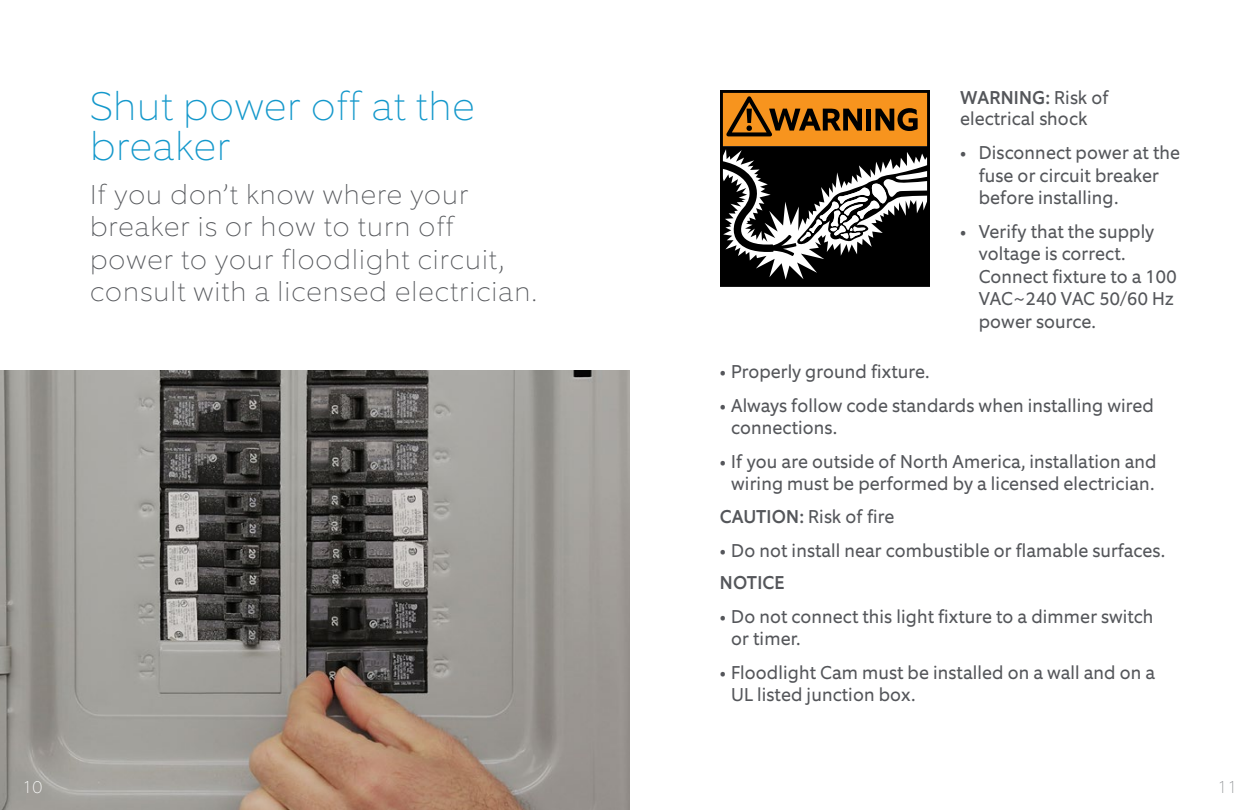
<style>
.page{position:relative;width:1260px;height:810px;background:#fff}
.page>*{position:absolute;margin:0;border:0;box-sizing:border-box;transform-origin:0 0}
.t1{font:100 40px/40px "Equip";letter-spacing:.02em;color:#1498cb}
.t2{font:100 27.5px/32.5px "Equip";letter-spacing:.04em;color:#54565a}
.t3{font:18.75px/22.5px "Equip";letter-spacing:.01em;color:#54565a;scale:.94 1}
.t4{font:500 18.75px "Equip";letter-spacing:.005em;color:#54565a;scale:.94 1}
.t5{font:100 17.5px "Equip";color:#fff}
.t6{font:100 17.5px "Equip";color:#939598}
.s1{font-weight:500}
</style>
<div class="page">
<img style="left:0;top:371px;width:630px;height:439px">
<svg style="left:720px;top:90px;width:210px;height:197px;background:#5e4a33"></svg>
<h1 class="t1" style="left:90px;top:86px;width:386px">Shut power off at the breaker</h1>
<h2 class="t2" style="left:90px;top:178px;width:448px">If you don’t know where your breaker is or how to turn off power to your floodlight circuit, consult with a licensed electrician.</h2>
<p class="t3" style="left:960px;top:87px;width:159px;line-height:21.2px"><span class="s1">WARNING:</span> Risk of electrical shock</p>
<p class="t3" style="left:979px;top:141px;width:216px;text-indent:-19px">• Disconnect power at the fuse or circuit breaker before installing.</p>
<p class="t3" style="left:979px;top:220px;width:212px;text-indent:-19px">• Verify that the supply voltage is correct.<br>Connect fixture to a 100<br>VAC~240 VAC 50/60 Hz power source.</p>
<p class="t3" style="left:720px;top:360px;width:224px">• Properly ground fixture.</p>
<p class="t3" style="left:731px;top:394px;width:451px;text-indent:-11px">• Always follow code standards when installing wired connections.</p>
<p class="t3" style="left:720px;top:450px;width:466px;text-align:center">• If you are outside of North America, installation and wiring must be performed by a licensed electrician.</p>
<p class="t3" style="left:720px;top:505px;width:187px"><span class="s1">CAUTION:</span> Risk of fire</p>
<p class="t3" style="left:720px;top:539px;width:475px">• Do not install near combustible or flamable surfaces.</p>
<p class="t4" style="left:720px;top:571px;width:70px">NOTICE</p>
<p class="t3" style="left:731px;top:605px;width:451px;text-indent:-11px">• Do not connect this light fixture to a dimmer switch or timer.</p>
<p class="t3" style="left:731px;top:661px;width:452px;text-indent:-11px">• Floodlight Cam must be installed on a wall and on a<br>UL listed junction box.</p>
<p class="t5" style="left:22px;top:776px;width:21px">10</p>
<p class="t6" style="left:1218px;top:776px;width:21px">11</p>
</div>
